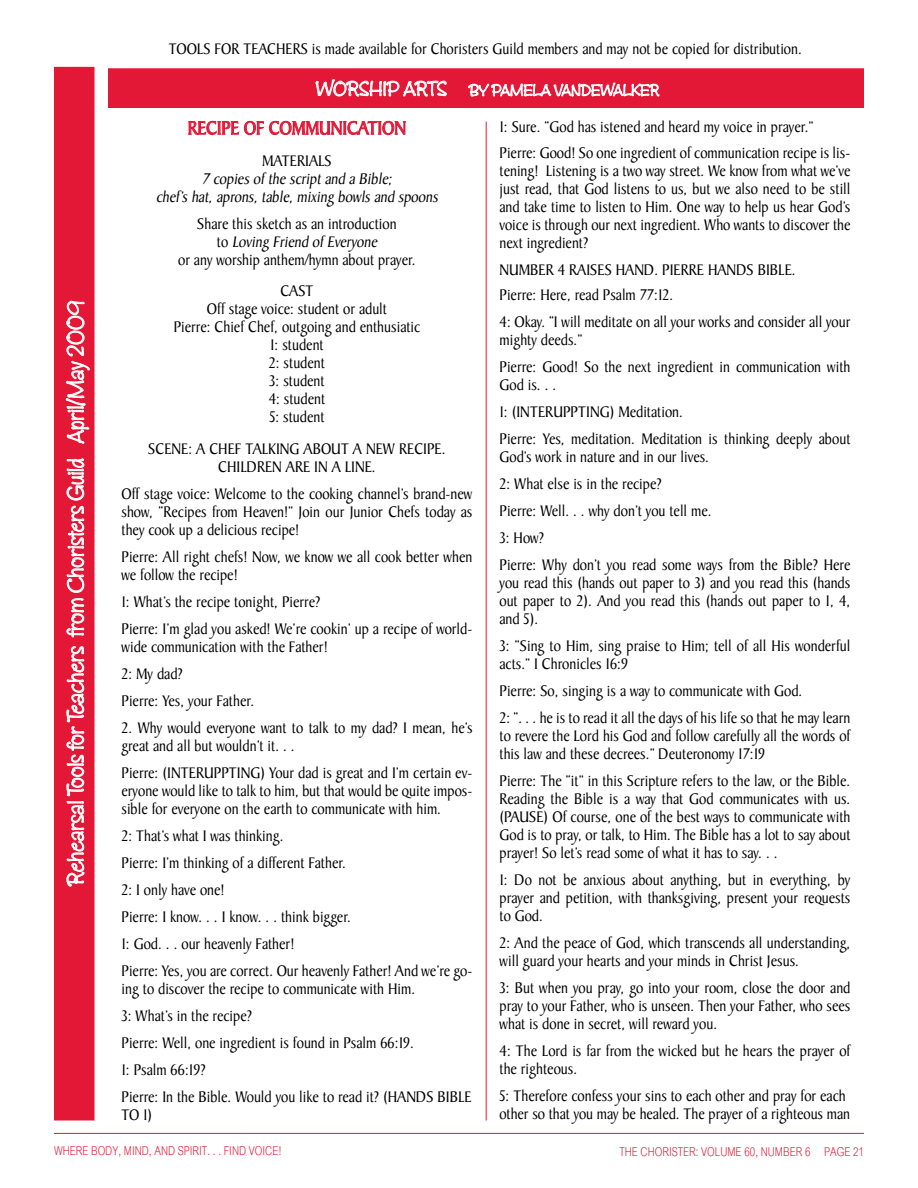
<style>
.page{position:relative;width:918px;height:1188px;background:#fff}
.page>*{position:absolute;margin:0;border:0;box-sizing:border-box;transform-origin:0 0}
.t1{font:24px "Zipty Do";color:#fff}
.t2{font:19.8px "Baker Signet";color:#e31836;scale:.91 1}
.t3{font:18.75px "Cordia New";color:#e31836;scale:.8 1}
.t4{font:16.5px/18px "Baker Signet";color:#000;scale:.91 1}
.t5{font:16.5px "Zipty Do";color:#fff}
.s1{font-size:21px}
</style>
<div class="page">
<div style="left:55px;top:68px;width:39px;height:1052px;background:#e31836"></div>
<div style="left:54px;top:67px;width:41px;height:1053px;border:2px solid #e31836"></div>
<svg style="left:66px;top:646px;width:19px;height:241px"></svg>
<svg style="left:66px;top:458px;width:19px;height:180px"></svg>
<svg style="left:65px;top:300px;width:25px;height:144px"></svg>
<div style="left:109px;top:69px;width:754px;height:38px;background:#e31836"></div>
<div style="left:108px;top:68px;width:756px;height:40px;border:2px solid #e31836"></div>
<svg style="left:468px;top:82px;width:192px;height:44px"></svg>
<hr style="left:486px;top:122px;width:1px;height:998px;background:#e31836">
<hr style="left:54px;top:1133px;width:810px;height:1px;background:#e31836">
<svg style="left:187px;top:79px;width:260px;height:57px"></svg>
<p class="t4" style="left:169px;top:40px;width:697px">TOOLS FOR TEACHERS is made available for Choristers Guild members and may not be copied for distribution.</p>
<h1 class="t1" style="left:61px;top:886px;width:587px;rotate:-90deg">Rehearsal Tools for Teachers from Choristers Guild April/May 2009</h1>
<p class="t5" style="left:316px;top:80px;width:345px"><span class="s1">WORSHIP ARTS</span> BY PAMELA VANDEWALKER</p>
<p class="t2" style="left:188px;top:117px;width:241px">RECIPE OF COMMUNICATION</p>
<p class="t4" style="left:156px;top:152px;width:314px;text-align:center">MATERIALS<br>7 copies of the script and a Bible;<br>chef’s hat, aprons, table, mixing bowls and spoons</p>
<p class="t4" style="left:178px;top:215px;width:263px;text-align:center">Share this sketch as an introduction<br>t o Loving Friend of Everyone<br>or any worship anthem/hymn about prayer.</p>
<p class="t4" style="left:174px;top:283px;width:273px;text-align:center">CAST<br>Off stage voice: student or adult<br>Pierre: Chief Chef, outgoing and enthusiatic<br>1: student<br>2: student<br>3: student<br>4: student<br>5: student</p>
<p class="t4" style="left:148px;top:440px;width:328px;text-align:center">SCENE: A CHEF TALKING ABOUT A NEW RECIPE.<br>CHILDREN ARE IN A LINE.</p>
<p class="t4" style="left:122px;top:485px;width:387px;text-align:justify">Off stage voice: Welcome to the cooking channel’s brand-new show, “Recipes from Heaven!” Join our Junior Chefs today as they cook up a delicious recipe!</p>
<p class="t4" style="left:122px;top:548px;width:387px">Pierre: All right chefs! Now, we know we all cook better when we follow the recipe!</p>
<p class="t4" style="left:122px;top:589px;width:387px;line-height:27px">1: What’s the recipe tonight, Pierre?<br>Pierre: I’m glad you asked! We’re cookin’ up a recipe of world-</p>
<p class="t4" style="left:122px;top:634px;width:228px;line-height:27px">wide communication with the Father!<br>2: My dad?<br>Pierre: Yes, your Father.</p>
<p class="t4" style="left:122px;top:719px;width:387px">2. Why would everyone want to talk to my dad? I mean, he’s great and all but wouldn’t it. . .</p>
<p class="t4" style="left:122px;top:764px;width:387px;text-align:justify">Pierre: (INTERUPPTING) Your dad is great and I’m certain ev&shy;eryone would like to talk to him, but that would be quite impos&shy;sible for everyone on the earth to communicate with him.</p>
<p class="t4" style="left:122px;top:823px;width:387px;line-height:27px">2: That’s what I was thinking.<br>Pierre: I’m thinking of a different Father.<br>2: I only have one!<br>Pierre: I know. . . I know. . . think bigger.<br>1: God. . . our heavenly Father!<br>Pierre: Yes, you are correct. Our heavenly Father! And we’re go-</p>
<p class="t4" style="left:122px;top:976px;width:386px;line-height:27px">ing to discover the recipe to communicate with Him.<br>3: What’s in the recipe?<br>Pierre: Well, one ingredient is found in Psalm 66:19.<br>1: Psalm 66:19?<br>Pierre: In the Bible. Would you like to read it? (HANDS BIBLE</p>
<p class="t4" style="left:122px;top:1106px;width:35px">TO 1)</p>
<p class="t4" style="left:500px;top:115px;width:387px;line-height:25.5px">1: Sure. “God has istened and heard my voice in prayer.”<br>Pierre: Good! So one ingredient of communication recipe is lis-</p>
<p class="t4" style="left:500px;top:162px;width:387px;text-align:justify">tening! Listening is a two way street. We know from what we’ve just read, that God listens to us, but we also need to be still and take time to listen to Him. One way to help us hear God’s voice is through our next ingredient. Who wants to discover the next ingredient?</p>
<p class="t4" style="left:500px;top:257px;width:327px;line-height:25.5px">NUMBER 4 RAISES HAND. PIERRE HANDS BIBLE.<br>Pierre: Here, read Psalm 77:12.</p>
<p class="t4" style="left:500px;top:313px;width:387px">4: Okay. “I will meditate on all your works and consider all your mighty deeds.”</p>
<p class="t4" style="left:500px;top:358px;width:387px">Pierre: Good! So the next ingredient in communication with<br>God is. . .</p>
<p class="t4" style="left:500px;top:399px;width:387px;line-height:27px">1: (INTERUPPTING) Meditation.<br>Pierre: Yes, meditation. Meditation is thinking deeply about</p>
<p class="t4" style="left:500px;top:444px;width:387px;line-height:27px">God’s work in nature and in our lives.<br>2: What else is in the recipe?<br>Pierre: Well. . . why don’t you tell me.<br>3: How?<br>Pierre: Why don’t you read some ways from the Bible? Here</p>
<p class="t4" style="left:500px;top:574px;width:387px;text-align:justify">you read this (hands out paper to 3) and you read this (hands out paper to 2). And you read this (hands out paper to 1, 4, and 5).</p>
<p class="t4" style="left:500px;top:637px;width:387px">3: “Sing to Him, sing praise to Him; tell of all His wonderful acts.” I Chronicles 16:9</p>
<p class="t4" style="left:500px;top:678px;width:387px;line-height:27px">Pierre: So, singing is a way to communicate with God.<br>2: “. . . he is to read it all the days of his life so that he may learn</p>
<p class="t4" style="left:500px;top:727px;width:387px">to revere the Lord his God and follow carefully all the words of this law and these decrees.” Deuteronomy 17:19</p>
<p class="t4" style="left:500px;top:772px;width:387px;text-align:justify">Pierre: The “it” in this Scripture refers to the law, or the Bible.<br>Reading the Bible is a way that God communicates with us. (PAUSE) Of course, one of the best ways to communicate with God is to pray, or talk, to Him. The Bible has a lot to say about prayer! So let’s read some of what it has to say. . .</p>
<p class="t4" style="left:500px;top:871px;width:387px;text-align:justify">1: Do not be anxious about anything, but in everything, by prayer and petition, with thanksgiving, present your requests to God.</p>
<p class="t4" style="left:500px;top:934px;width:387px">2: And the peace of God, which transcends all understanding, will guard your hearts and your minds in Christ Jesus.</p>
<p class="t4" style="left:500px;top:979px;width:387px;text-align:justify">3: But when you pray, go into your room, close the door and pray to your Father, who is unseen. Then your Father, who sees what is done in secret, will reward you.</p>
<p class="t4" style="left:500px;top:1042px;width:387px">4: The Lord is far from the wicked but he hears the prayer of the righteous.</p>
<p class="t4" style="left:500px;top:1087px;width:387px">5: Therefore confess your sins to each other and pray for each other so that you may be healed. The prayer of a righteous man</p>
<p class="t3" style="left:54px;top:1138px;width:286px">WHERE BODY, MIND, AND SPIRIT. . . FIND VOICE!</p>
<p class="t3" style="left:619px;top:1139px;width:307px">THE CHORISTER: VOLUME 60, NUMBER 6 PAGE 21</p>
</div>
